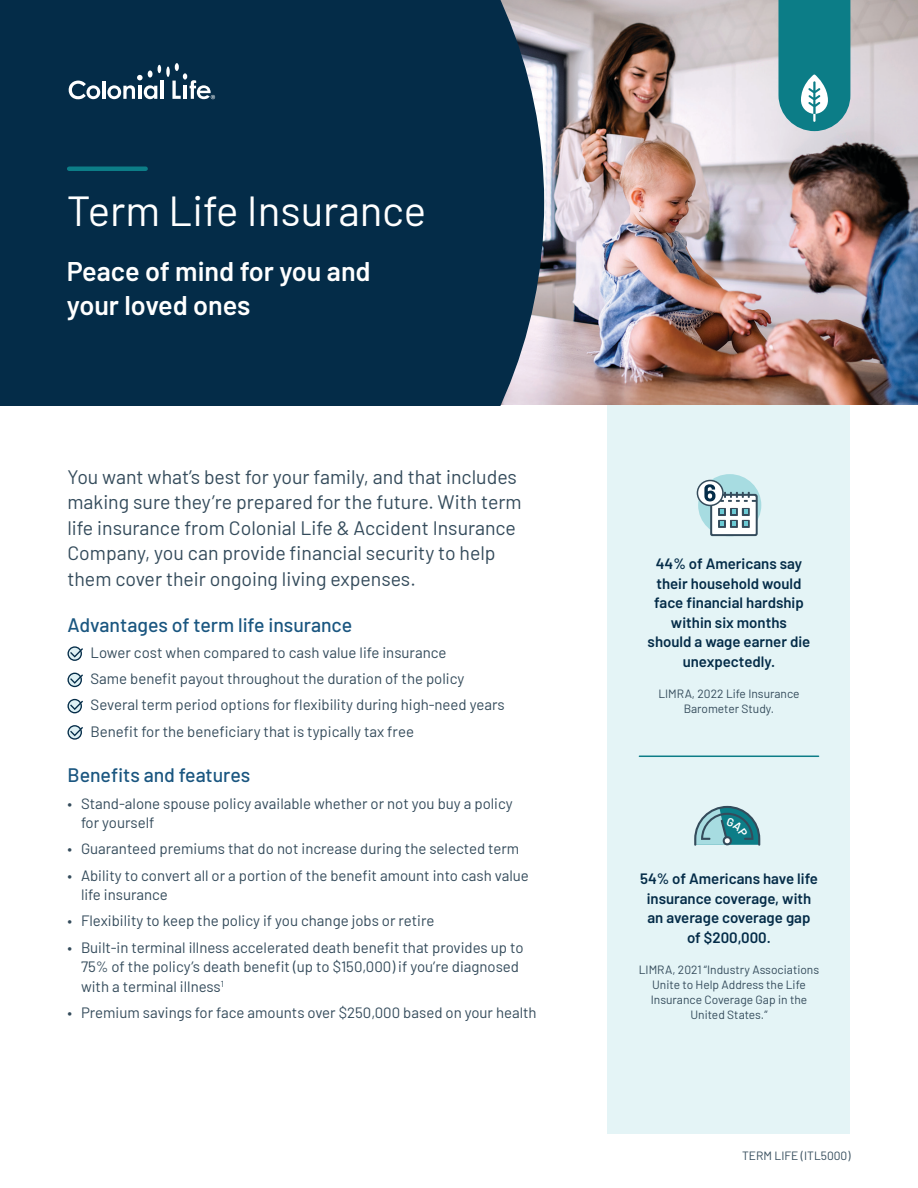
<style>
.page{position:relative;width:918px;height:1188px;background:#fff}
.page>*{position:absolute;margin:0;border:0;box-sizing:border-box;transform-origin:0 0}
.H1__Title_-_28_34{font:42px "Barlow";color:#fff}
.H2__Subtitle_-_MAX{font:600 27px/34.5px "Barlow";letter-spacing:-.005em;color:#fff}
.Body_-_Large_-_13_17{font:19.5px/25.5px "Barlow";color:#344b5b}
.H3__Head{font:500 19.5px "Barlow";color:#1a5680}
.Body_-_Medium_-_10_1{font:15px/19.5px "Barlow";color:#344b5b}
.Callout_Quote_-_Smal{font:600 15px/19.5px "Barlow";color:#042c48;text-align:center}
.Body_-_Small_-_8_10{font:12px/15px "Barlow";color:#344b5b;text-align:center}
.disclosure_copyright{font:12px "Barlow";color:#344b5b}
</style>
<div class="page">
<div style="left:608px;top:396px;width:242px;height:738px;background:#e4f4f6"></div>
<img style="left:544px;top:0;width:374px;height:405px">
<div style="left:0;top:0;width:544px;height:405px;background:#042c48"></div>
<svg style="left:69px;top:81px;width:31px;height:18px"></svg>
<hr style="left:102px;top:81px;width:3px;height:18px;background:#fff">
<hr style="left:161px;top:81px;width:3px;height:18px;background:#fff">
<svg style="left:166px;top:67px;width:4px;height:10px"></svg>
<svg style="left:107px;top:65px;width:54px;height:34px"></svg>
<svg style="left:172px;top:63px;width:43px;height:36px"></svg>
<div style="left:69px;top:166px;width:77px;height:5px;background:#0c7d87"></div>
<svg style="left:67px;top:646px;width:16px;height:15px"></svg>
<svg style="left:67px;top:673px;width:16px;height:14px"></svg>
<svg style="left:67px;top:699px;width:16px;height:14px"></svg>
<svg style="left:67px;top:725px;width:16px;height:15px"></svg>
<div style="left:698px;top:474px;width:63px;height:62px;background:#a7dce1;border-radius:50%"></div>
<svg style="left:697px;top:480px;width:26px;height:25px"></svg>
<div style="left:697px;top:480px;width:27px;height:26px;border:2px solid #344b5b;border-radius:50%"></div>
<svg style="left:704px;top:484px;width:54px;height:52px"></svg>
<hr style="left:639px;top:756px;width:180px;height:1px;background:#0c7d87">
<svg style="left:778px;top:0;width:72px;height:131px;background:#2b8c95"></svg>
<svg style="left:694px;top:806px;width:66px;height:40px"></svg>
<p class="H1__Title_-_28_34" style="left:67px;top:180px;width:361px">Term Life Insurance</p>
<h2 class="H2__Subtitle_-_MAX" style="left:67px;top:252px;width:305px">Peace of mind for you and your loved ones</h2>
<p class="Body_-_Large_-_13_17" style="left:68px;top:463px;width:456px">You want what’s best for your family, and that includes making sure they’re prepared for the future. With term life insurance from Colonial Life &amp; Accident Insurance Company, you can provide financial security to help them cover their ongoing living expenses.</p>
<p class="H3__Head" style="left:68px;top:610px;width:286px">Advantages of term life insurance</p>
<p class="Body_-_Medium_-_10_1" style="left:91px;top:642px;width:357px">Lower cost when compared to cash value life insurance</p>
<p class="Body_-_Medium_-_10_1" style="left:91px;top:668px;width:375px">Same benefit payout throughout the duration of the policy</p>
<p class="Body_-_Medium_-_10_1" style="left:91px;top:694px;width:416px">Several term period options for flexibility during high-need years</p>
<p class="Body_-_Medium_-_10_1" style="left:91px;top:720px;width:325px">Benefit for the beneficiary that is typically tax free</p>
<p class="H3__Head" style="left:68px;top:761px;width:184px">Benefits and features</p>
<p class="Body_-_Medium_-_10_1" style="left:81px;top:792px;width:433px;text-indent:-14px">• Stand-alone spouse policy available whether or not you buy a policy for yourself</p>
<p class="Body_-_Medium_-_10_1" style="left:68px;top:838px;width:453px">• Guaranteed premiums that do not increase during the selected term</p>
<p class="Body_-_Medium_-_10_1" style="left:81px;top:864px;width:449px;text-indent:-14px">• Ability to convert all or a portion of the benefit amount into cash value life insurance</p>
<p class="Body_-_Medium_-_10_1" style="left:68px;top:910px;width:369px">• Flexibility to keep the policy if you change jobs or retire</p>
<p class="Body_-_Medium_-_10_1" style="left:81px;top:936px;width:444px;text-indent:-14px">• Built-in terminal illness accelerated death benefit that provides up to<br>75% of the policy’s death benefit (up to $150,000) if you’re diagnosed with a terminal illness<sup>1</sup></p>
<p class="Body_-_Medium_-_10_1" style="left:68px;top:1002px;width:471px">• Premium savings for face amounts over $250,000 based on your health</p>
<p class="Callout_Quote_-_Smal" style="left:648px;top:553px;width:164px">44% of Americans say their household would face financial hardship within six months should a wage earner die unexpectedly.</p>
<p class="Body_-_Small_-_8_10" style="left:658px;top:686px;width:143px">LIMRA, 2022 Life Insurance<br>Barometer Study.</p>
<p class="Callout_Quote_-_Smal" style="left:640px;top:868px;width:179px">54% of Americans have life insurance coverage, with an average coverage gap of $200,000.</p>
<p class="Body_-_Small_-_8_10" style="left:639px;top:962px;width:182px">LIMRA, 2021 “Industry Associations<br>Unite to Help Address the Life<br>Insurance Coverage Gap in the<br>United States.”</p>
<p class="disclosure_copyright" style="left:742px;top:1146px;width:110px">TERM LIFE (ITL5000)</p>
</div>
